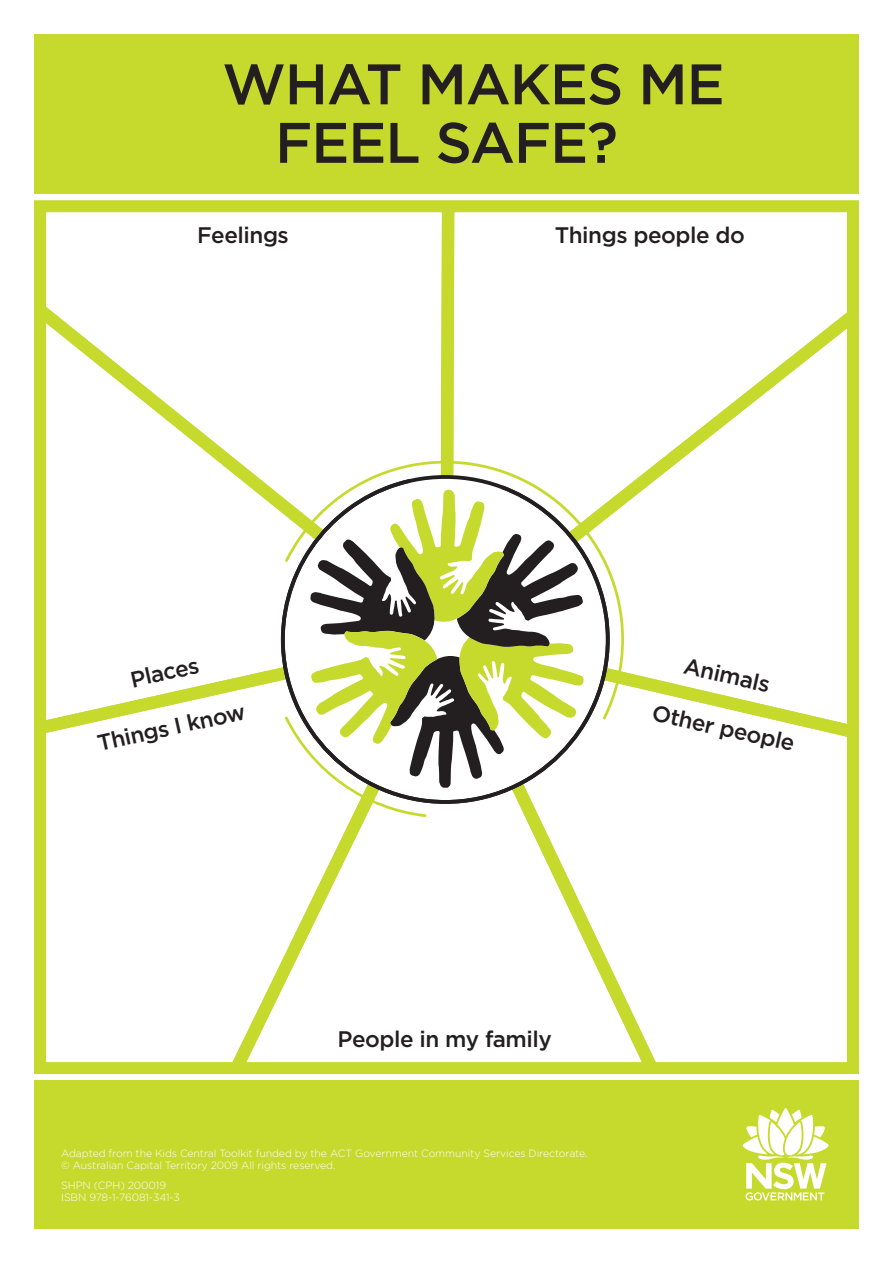
<style>
.page{position:relative;width:893px;height:1263px;background:#fff}
.page>*{position:absolute;margin:0;border:0;box-sizing:border-box;transform-origin:0 0}
.t1{font:500 57px/58.5px "Gotham";letter-spacing:-.02em;color:#231f20}
.t2{font:500 22.5px "Gotham";letter-spacing:-.02em;color:#231f20}
.t3{font:300 10.5px/12px "Gotham";letter-spacing:-.01em;color:#fff}
</style>
<div class="page">
<div style="left:34px;top:34px;width:825px;height:159px;background:#c6d92d"></div>
<div style="left:34px;top:1080px;width:825px;height:149px;background:#c6d92d"></div>
<svg style="left:743px;top:1108px;width:85px;height:92px"></svg>
<svg style="left:624px;top:313px;width:222px;height:192px"></svg>
<svg style="left:731px;top:697px;width:115px;height:40px"></svg>
<svg style="left:233px;top:672px;width:498px;height:389px"></svg>
<svg style="left:47px;top:668px;width:232px;height:116px"></svg>
<svg style="left:47px;top:213px;width:408px;height:298px"></svg>
<div style="left:34px;top:200px;width:825px;height:874px;border:12px solid #c6d92d"></div>
<svg style="left:285px;top:461px;width:339px;height:258px"></svg>
<svg style="left:279px;top:476px;width:333px;height:330px"></svg>
<svg style="left:285px;top:490px;width:298px;height:327px"></svg>
<p class="t1" style="left:275px;top:54px;width:451px;text-indent:-53px">WHAT MAKES ME<br>FEEL SAFE?</p>
<p class="t2" style="left:197px;top:222px;width:93px">Feelings</p>
<p class="t2" style="left:555px;top:222px;width:192px">Things people do</p>
<p class="t2" style="left:128px;top:667px;width:71px;rotate:-13deg">Places</p>
<p class="t2" style="left:95px;top:731px;width:152px;rotate:-13deg">Things I know</p>
<p class="t2" style="left:687px;top:653px;width:89px;rotate:13deg">Animals</p>
<p class="t2" style="left:656px;top:699px;width:147px;rotate:13deg">Other people</p>
<p class="t2" style="left:338px;top:1026px;width:216px">People in my family</p>
<p class="t3" style="left:61px;top:1147px;width:528px">Adapted from the Kids Central Toolkit funded by the ACT Government Community Services Directorate. © Australian Capital Territory 2009 All rights reserved.</p>
<p class="t3" style="left:61px;top:1180px;width:120px">SHPN (CPH) 200019<br>ISBN 978-1-76081-341-3</p>
</div>
